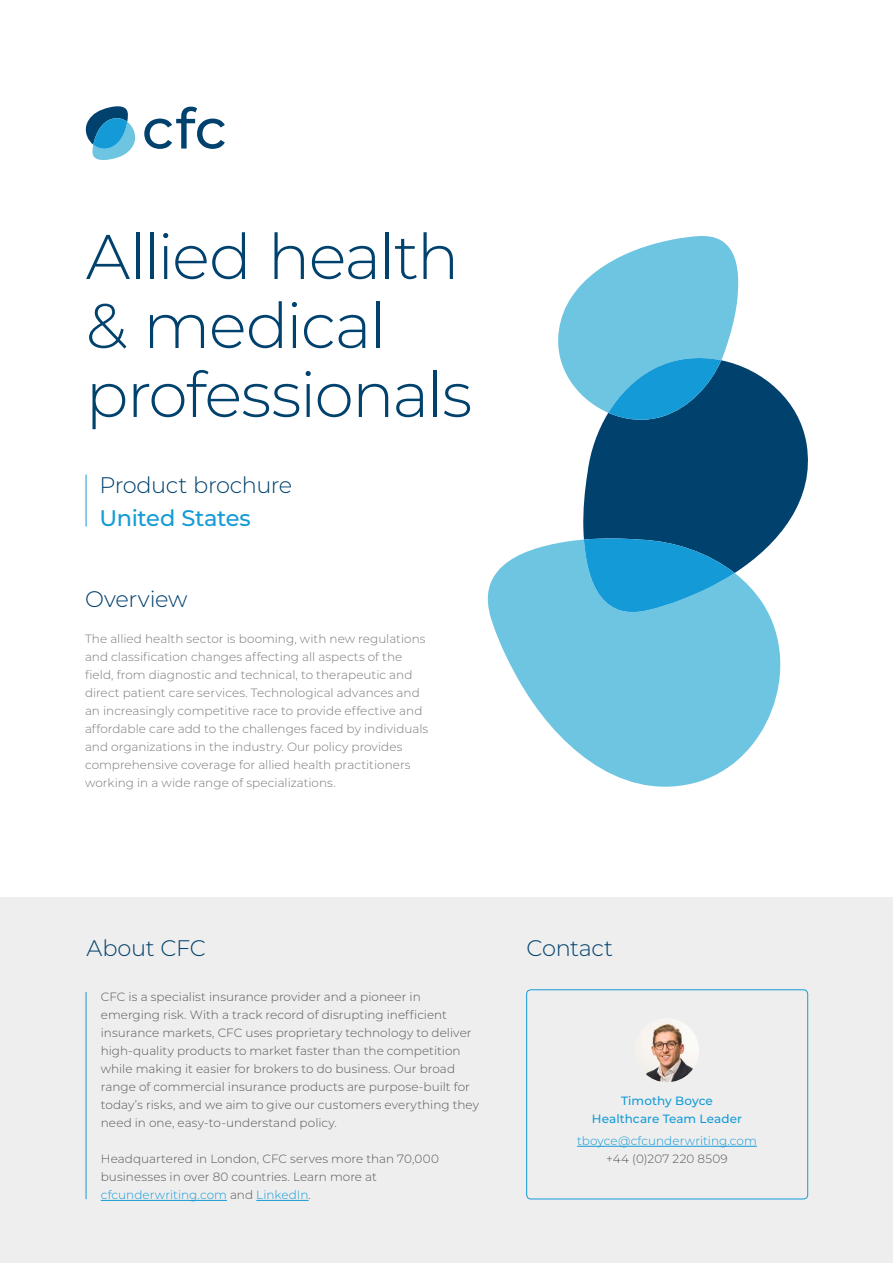
<style>
.page{position:relative;width:893px;height:1263px;background:#fff}
.page>*{position:absolute;margin:0;border:0;box-sizing:border-box;transform-origin:0 0}
.t1{font:300 63px/69px "Montserrat";letter-spacing:-.03em;color:#01416d}
.t2{font:300 22.5px "Montserrat";letter-spacing:-.015em;color:#01416d}
.t3{font:500 22.5px "Montserrat";letter-spacing:-.015em;color:#149bd7}
.t4{font:300 12px/18px "Montserrat";letter-spacing:.005em;color:#575756}
.t5{font:300 12px/18px "Montserrat";letter-spacing:.005em;color:#787878}
.t6{font:500 12px/18px "Montserrat";letter-spacing:.005em;color:#149bd7;text-align:center}
.t7{font:300 12px "Montserrat";color:#149bd7}
.s1{color:#149bd7}
</style>
<div class="page">
<svg style="left:85px;top:106px;width:51px;height:54px"></svg>
<svg style="left:144px;top:107px;width:81px;height:42px"></svg>
<div style="left:0;top:897px;width:893px;height:366px;background:#eee"></div>
<svg style="left:488px;top:539px;width:293px;height:248px;fill:#6dc5e1"></svg>
<svg style="left:583px;top:365px;width:225px;height:208px;background:#285e83"></svg>
<svg style="left:584px;top:538px;width:151px;height:75px;background:#259acd"></svg>
<svg style="left:558px;top:236px;width:180px;height:186px"></svg>
<hr style="left:101px;top:1200px;width:126px;height:1px;background:#149bd7">
<hr style="left:256px;top:1200px;width:53px;height:1px;background:#149bd7">
<div style="left:526px;top:989px;width:282px;height:210px;border:1px solid #149bd7;border-radius:4px"></div>
<hr style="left:86px;top:992px;width:1px;height:207px;background:#149bd7">
<hr style="left:577px;top:1146px;width:180px;height:1px;background:#149bd7">
<img style="left:635px;top:1018px;width:64px;height:64px;border-radius:32px">
<hr style="left:86px;top:475px;width:1px;height:51px;background:#149bd7">
<h1 class="t1" style="left:86px;top:220px;width:388px">Allied health &amp; medical professionals</h1>
<h2 class="t2" style="left:99px;top:470px;width:194px">Product brochure</h2>
<h2 class="t3" style="left:99px;top:502px;width:153px">United States</h2>
<h2 class="t2" style="left:85px;top:583px;width:104px">Overview</h2>
<p class="t5" style="left:85px;top:629px;width:345px">The allied health sector is booming, with new regulations and classification changes affecting all aspects of the field, from diagnostic and technical, to therapeutic and direct patient care services. Technological advances and an increasingly competitive race to provide effective and affordable care add to the challenges faced by individuals and organizations in the industry. Our policy provides comprehensive coverage for allied health practitioners working in a wide range of specializations.</p>
<h2 class="t2" style="left:87px;top:932px;width:121px">About CFC</h2>
<h2 class="t2" style="left:526px;top:932px;width:88px">Contact</h2>
<p class="t4" style="left:101px;top:987px;width:380px">CFC is a specialist insurance provider and a pioneer in emerging risk. With a track record of disrupting inefficient insurance markets, CFC uses proprietary technology to deliver high-quality products to market faster than the competition while making it easier for brokers to do business. Our broad range of commercial insurance products are purpose-built for today’s risks, and we aim to give our customers everything they need in one, easy-to-understand policy.</p>
<p class="t4" style="left:101px;top:1149px;width:340px">Headquartered in London, CFC serves more than 70,000 businesses in over 80 countries. Learn more at <span class="s1">cfcunderwriting.com</span> and <span class="s1">LinkedIn</span>.</p>
<p class="t6" style="left:592px;top:1091px;width:152px">Timothy Boyce<br>Healthcare Team Leader</p>
<p class="t7" style="left:577px;top:1133px;width:181px">tboyce@cfcunderwriting.com</p>
<p class="t4" style="left:606px;top:1149px;width:123px">+44 (0)207 220 8509</p>
</div>
